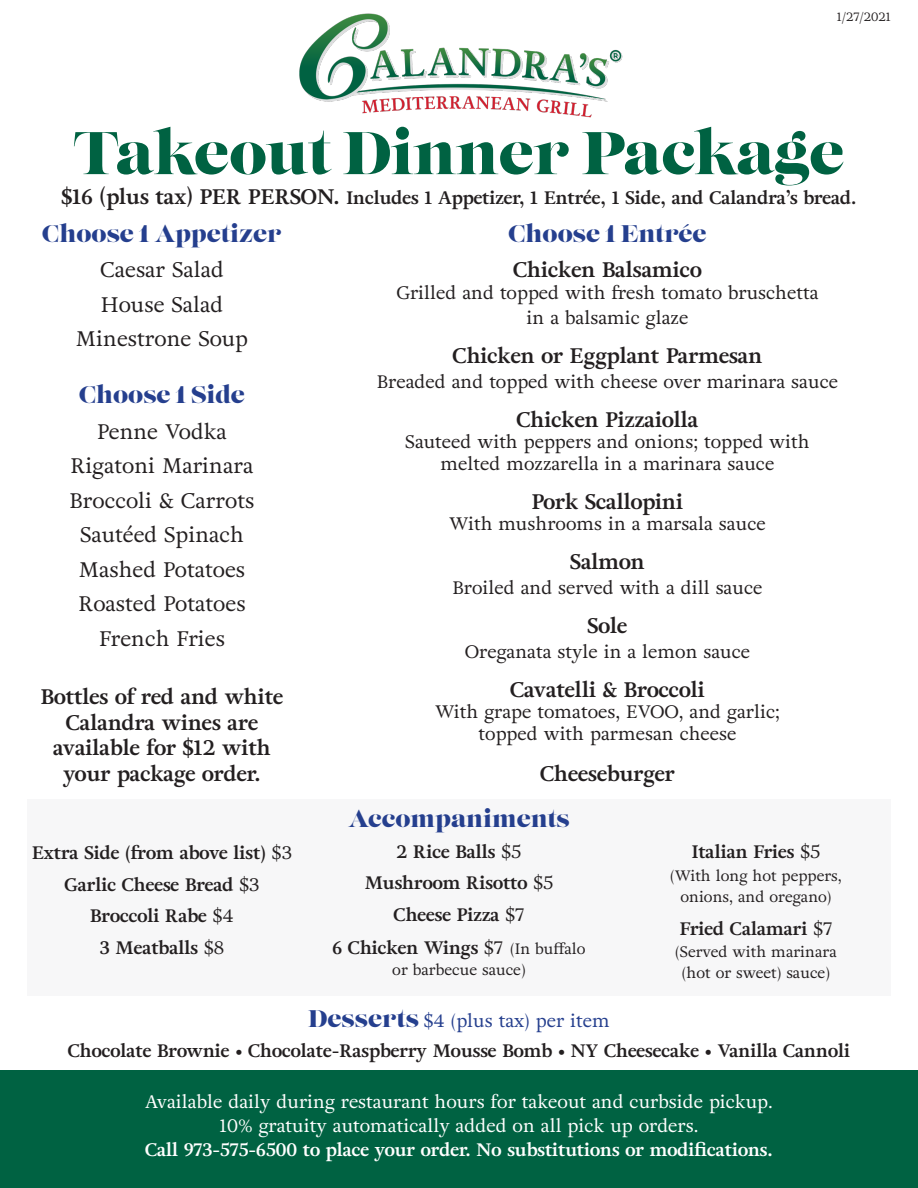
<style>
.page{position:relative;width:918px;height:1188px;background:#fff}
.page>*{position:absolute;margin:0;border:0;box-sizing:border-box;transform-origin:0 0}
.t1{font:60px "Lust";color:#006242}
.t2{font:24px "Lust";color:#253f8e}
.t3{font:700 21px/25.5px "Adriane Text";color:#231f20;text-align:center}
.t4{font:21px "Adriane Text";color:#231f20}
.t5{font:700 18px "Adriane Text";color:#231f20}
.t6{font:18px/21.6px "Adriane Text";color:#231f20;text-align:center}
.t7{font:18px "Adriane Text";color:#fff}
.t8{font:700 18px "Adriane Text";color:#fff}
.t9{font:18px "Adriane Text";color:#253f8e}
.t10{font:15px "Adriane Text";color:#231f20}
.t11{font:12px "Adriane Text";color:#231f20}
.s1{font-size:21px}
.s2{font-weight:400}
.s3{font-weight:400;font-size:15px}
.s4{font-family:"Lust";font-size:24px}
</style>
<div class="page">
<div style="left:27px;top:799px;width:864px;height:197px;background:#f7f7f8"></div>
<img style="left:299px;top:13px;width:324px;height:105px">
<div style="left:0;top:1071px;width:918px;height:117px;background:#006242"></div>
<p class="t11" style="left:837px;top:9px;width:56px">1/27/2021</p>
<p class="t1" style="left:74px;top:117px;width:772px">Takeout Dinner Package</p>
<p class="t2" style="left:42px;top:219px;width:241px">Choose 1 Appetizer</p>
<p class="t2" style="left:508px;top:219px;width:200px">Choose 1 Entrée</p>
<p class="t4" style="left:100px;top:256px;width:125px">Caesar Salad</p>
<p class="t4" style="left:101px;top:290px;width:124px">House Salad</p>
<p class="t4" style="left:76px;top:325px;width:174px">Minestrone Soup</p>
<p class="t5" style="left:61px;top:186px;width:797px"><span class="s1">$16 (plus tax) PER PERSON.</span> Includes 1 Appetizer, 1 Entrée, 1 Side, and Calandra’s bread.</p>
<p class="t3" style="left:513px;top:257px;width:190px">Chicken Balsamico</p>
<p class="t6" style="left:396px;top:280px;width:424px;line-height:25.2px">Grilled and topped with fresh tomato bruschetta in a balsamic glaze</p>
<p class="t3" style="left:453px;top:343px;width:311px">Chicken or Eggplant Parmesan</p>
<p class="t6" style="left:377px;top:371px;width:463px">Breaded and topped with cheese over marinara sauce</p>
<p class="t3" style="left:517px;top:407px;width:183px">Chicken Pizzaiolla</p>
<p class="t6" style="left:405px;top:431px;width:406px">Sauteed with peppers and onions; topped with melted mozzarella in a marinara sauce</p>
<p class="t3" style="left:532px;top:489px;width:153px">Pork Scallopini</p>
<p class="t6" style="left:449px;top:513px;width:318px">With mushrooms in a marsala sauce</p>
<p class="t3" style="left:570px;top:549px;width:76px">Salmon</p>
<p class="t6" style="left:452px;top:577px;width:312px">Broiled and served with a dill sauce</p>
<p class="t3" style="left:588px;top:613px;width:41px">Sole</p>
<p class="t6" style="left:465px;top:641px;width:287px">Oreganata style in a lemon sauce</p>
<p class="t3" style="left:510px;top:677px;width:196px">Cavatelli &amp; Broccoli</p>
<p class="t6" style="left:435px;top:701px;width:346px">With grape tomatoes, EVOO, and garlic; topped with parmesan cheese</p>
<p class="t3" style="left:540px;top:760px;width:136px">Cheeseburger</p>
<p class="t2" style="left:79px;top:380px;width:167px">Choose 1 Side</p>
<p class="t4" style="left:97px;top:417px;width:131px">Penne Vodka</p>
<p class="t4" style="left:71px;top:451px;width:184px">Rigatoni Marinara</p>
<p class="t4" style="left:70px;top:486px;width:186px">Broccoli &amp; Carrots</p>
<p class="t4" style="left:80px;top:520px;width:165px">Sautéed Spinach</p>
<p class="t4" style="left:79px;top:555px;width:168px">Mashed Potatoes</p>
<p class="t4" style="left:78px;top:589px;width:169px">Roasted Potatoes</p>
<p class="t4" style="left:99px;top:624px;width:127px">French Fries</p>
<p class="t3" style="left:41px;top:684px;width:244px">Bottles of red and white<br>Calandra wines are available for $12 with your package order.</p>
<p class="t2" style="left:348px;top:804px;width:223px">Accompaniments</p>
<p class="t5" style="left:397px;top:839px;width:126px">2 Rice Balls <span class="s2">$5</span></p>
<p class="t5" style="left:365px;top:871px;width:190px">Mushroom Risotto <span class="s2">$5</span></p>
<p class="t5" style="left:394px;top:902px;width:132px">Cheese Pizza <span class="s2">$7</span></p>
<p class="t5" style="left:332px;top:935px;width:255px">6 Chicken Wings <span class="s2">$7</span> <span class="s3">(In buffalo</span></p>
<p class="t10" style="left:392px;top:959px;width:135px">or barbecue sauce)</p>
<p class="t9" style="left:308px;top:1008px;width:303px"><span class="s4">Desserts</span> $4 (plus tax) per item</p>
<p class="t5" style="left:68px;top:1039px;width:784px">Chocolate Brownie • Chocolate-Raspberry Mousse Bomb • NY Cheesecake • Vanilla Cannoli</p>
<p class="t7" style="left:145px;top:1089px;width:629px">Available daily during restaurant hours for takeout and curbside pickup.</p>
<p class="t7" style="left:220px;top:1113px;width:480px">10% gratuity automatically added on all pick up orders.</p>
<p class="t8" style="left:145px;top:1137px;width:629px">Call 973-575-6500 to place your order. No substitutions or modifications.</p>
<p class="t5" style="left:692px;top:840px;width:130px">Italian Fries <span class="s2">$5</span></p>
<p class="t10" style="left:670px;top:865px;width:173px">(With long hot peppers,</p>
<p class="t10" style="left:680px;top:886px;width:153px">onions, and oregano)</p>
<p class="t5" style="left:680px;top:916px;width:154px">Fried Calamari <span class="s2">$7</span></p>
<p class="t10" style="left:675px;top:942px;width:163px">(Served with marinara</p>
<p class="t10" style="left:682px;top:963px;width:150px">(hot or sweet) sauce)</p>
<p class="t5" style="left:32px;top:841px;width:261px">Extra Side (from above list) <span class="s2">$3</span></p>
<p class="t5" style="left:64px;top:872px;width:197px">Garlic Cheese Bread <span class="s2">$3</span></p>
<p class="t5" style="left:90px;top:904px;width:145px">Broccoli Rabe <span class="s2">$4</span></p>
<p class="t5" style="left:100px;top:935px;width:126px">3 Meatballs <span class="s2">$8</span></p>
</div>
